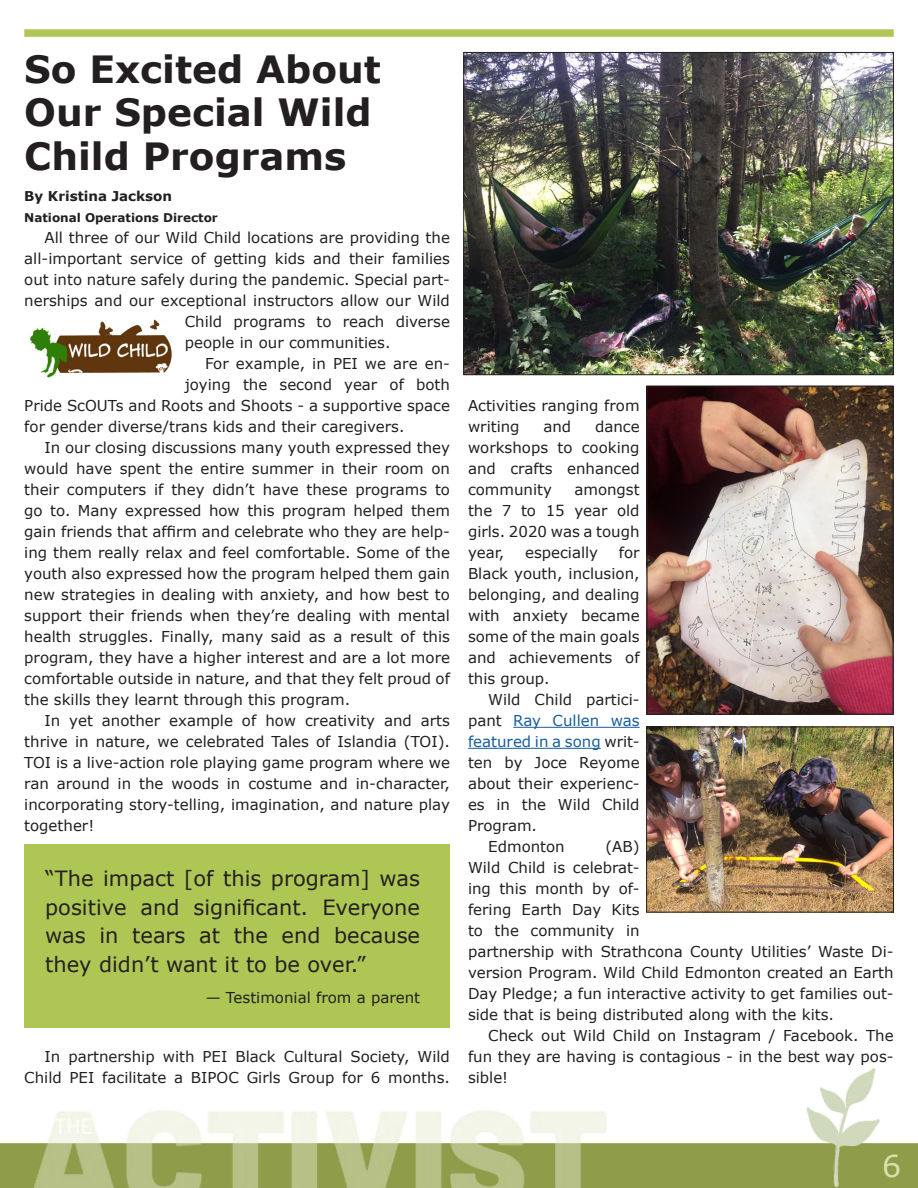
<style>
.page{position:relative;width:918px;height:1188px;background:#fff}
.page>*{position:absolute;margin:0;border:0;box-sizing:border-box;transform-origin:0 0}
.Hed{font:700 37.5px/43.5px "Verdana";color:#231f20}
.t1{font:30px "Verdana";color:#d6e2aa}
.body_text{font:21px/28.5px "Verdana";color:#231f20;text-align:justify}
.body_text-2{font:15px/21px "Verdana";color:#231f20;text-align:justify}
.sig{font:700 13.5px "Verdana";color:#231f20}
.body_text-3{font:700 12px "Verdana";color:#231f20}
.s1{color:#175d9e}
</style>
<div class="page">
<img style="left:0;top:1068px;width:918px;height:120px">
<hr style="left:513px;top:727px;width:127px;height:1px;background:#175d9e">
<hr style="left:468px;top:748px;width:133px;height:1px;background:#175d9e">
<div style="left:24px;top:29px;width:870px;height:8px;background:#aec654"></div>
<img style="left:30px;top:319px;width:142px;height:59px">
<img style="left:648px;top:729px;width:244px;height:181px">
<div style="left:646px;top:727px;width:248px;height:185px;border:1px solid #231f20"></div>
<img style="left:465px;top:54px;width:427px;height:319px">
<div style="left:463px;top:52px;width:431px;height:323px;border:1px solid #231f20"></div>
<img style="left:648px;top:388px;width:244px;height:325px">
<div style="left:646px;top:386px;width:248px;height:329px;border:1px solid #231f20"></div>
<div style="left:24px;top:844px;width:426px;height:184px;background:#aec654"></div>
<p class="Hed" style="left:24px;top:48px;width:358px">So Excited About<br>Our Special Wild<br>Child Programs</p>
<p class="sig" style="left:24px;top:187px;width:149px">By Kristina Jackson</p>
<p class="body_text-3" style="left:24px;top:210px;width:195px">National Operations Director</p>
<p class="body_text-2" style="left:45px;top:227px;width:407px">All three of our Wild Child locations are providing the</p>
<p class="body_text-2" style="left:24px;top:248px;width:427px">all-important service of getting kids and their families</p>
<p class="body_text-2" style="left:24px;top:269px;width:427px">out into nature safely during the pandemic. Special part-</p>
<p class="body_text-2" style="left:24px;top:290px;width:427px">nerships and our exceptional instructors allow our Wild</p>
<p class="body_text-2" style="left:185px;top:311px;width:267px">Child programs to reach diverse</p>
<p class="body_text-2" style="left:185px;top:332px;width:207px">people in our communities.</p>
<p class="body_text-2" style="left:205px;top:353px;width:246px">For example, in PEI we are en-</p>
<p class="body_text-2" style="left:185px;top:374px;width:267px">joying the second year of both</p>
<p class="body_text-2" style="left:24px;top:395px;width:427px">Pride ScOUTs and Roots and Shoots - a supportive space</p>
<p class="body_text-2" style="left:24px;top:416px;width:382px">for gender diverse/trans kids and their caregivers.</p>
<p class="body_text-2" style="left:24px;top:437px;width:427px;text-indent:20px">In our closing discussions many youth expressed they would have spent the entire summer in their room on their computers if they didn’t have these programs to go to. Many expressed how this program helped them gain friends that affirm and celebrate who they are help&shy;ing them really relax and feel comfortable. Some of the youth also expressed how the program helped them gain new strategies in dealing with anxiety, and how best to support their friends when they’re dealing with mental health struggles. Finally, many said as a result of this program, they have a higher interest and are a lot more comfortable outside in nature, and that they felt proud of the skills they learnt through this program.</p>
<p class="body_text-2" style="left:24px;top:710px;width:427px;text-indent:20px">In yet another example of how creativity and arts thrive in nature, we celebrated Tales of Islandia (TOI).<br>TOI is a live-action role playing game program where we ran around in the woods in costume and in-character, incorporating story-telling, imagination, and nature play together!</p>
<p class="body_text" style="left:45px;top:864px;width:376px">“The impact [of this program] was positive and significant. Everyone was in tears at the end because they didn’t want it to be over.”</p>
<p class="body_text-2" style="left:206px;top:987px;width:216px">— Testimonial from a parent</p>
<p class="body_text-2" style="left:24px;top:1046px;width:427px;text-align:right">In partnership with PEI Black Cultural Society, Wild<br>Child PEI facilitate a BIPOC Girls Group for 6 months.</p>
<p class="body_text-2" style="left:468px;top:395px;width:173px">Activities ranging from writing</p>
<p class="body_text-2" style="left:468px;top:416px;width:173px;text-indent:127px">dance workshops to cooking and crafts enhanced community</p>
<p class="body_text-2" style="left:543px;top:416px;width:29px">and</p>
<p class="body_text-2" style="left:468px;top:479px;width:173px;text-indent:106px">amongst the 7 to 15 year old girls. 2020 was a tough year,</p>
<p class="body_text-2" style="left:468px;top:542px;width:173px;text-indent:151px">for Black youth, inclusion, belonging, and dealing with anxiety became some of the main goals and achievements of this group.</p>
<p class="body_text-2" style="left:468px;top:689px;width:173px;text-indent:20px">Wild Child partici&shy;pant <span class="s1">Ray Cullen was featured in a song</span> writ&shy;ten by Joce Reyome about their experienc&shy;es in the Wild Child Program.</p>
<p class="body_text-2" style="left:488px;top:836px;width:78px">Edmonton</p>
<p class="body_text-2" style="left:525px;top:542px;width:75px">especially</p>
<p class="body_text-2" style="left:468px;top:836px;width:427px;text-align:left;text-indent:137px">(AB)<br>Wild Child is celebrat-<br>ing this month by of-<br>fering Earth Day Kits<br>to the community in<br>partnership with Strathcona County Utilities’ Waste Di&shy;version Program. Wild Child Edmonton created an Earth Day Pledge; a fun interactive activity to get families out&shy;side that is being distributed along with the kits.</p>
<p class="body_text-2" style="left:468px;top:1025px;width:427px;text-indent:20px">Check out Wild Child on Instagram / Facebook. The fun they are having is contagious - in the best way pos&shy;sible!</p>
<p class="t1" style="left:882px;top:1147px;width:21px">6</p>
</div>
